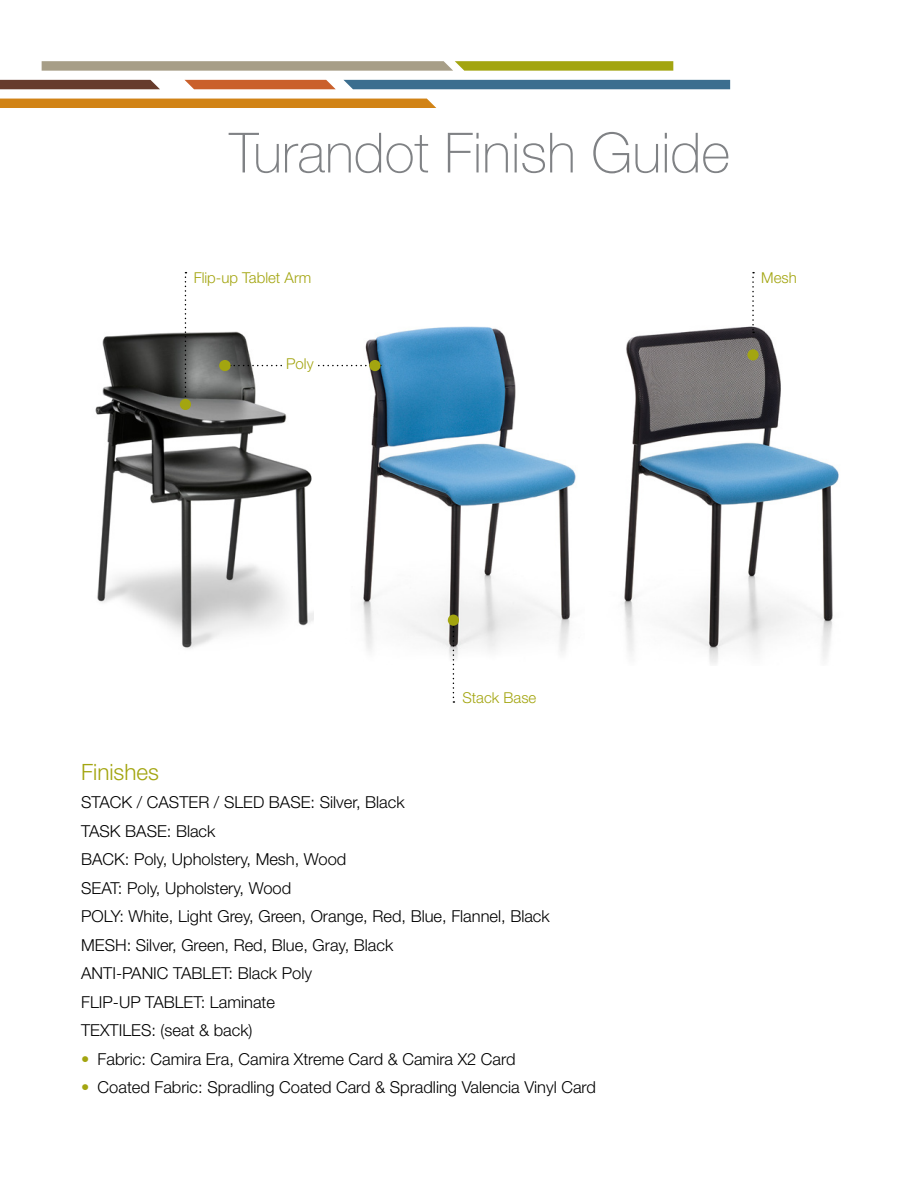
<style>
.page{position:relative;width:918px;height:1188px;background:#fff}
.page>*{position:absolute;margin:0;border:0;box-sizing:border-box;transform-origin:0 0}
.t1{font:100 55.5px "Helvetica Neue LT Std";color:#808285}
.t2{font:300 22.5px "Helvetica Neue LT Std";color:#a3a510}
.t3{font:300 16.5px/28.5px "Helvetica Neue LT Std";color:#000}
.t4{font:300 15px "Helvetica Neue LT Std";color:#a3a510}
.s1{color:#a3a510}
</style>
<div class="page">
<div style="left:0;top:99px;width:436px;height:9px;background:#d18316"></div>
<svg style="left:0;top:80px;width:160px;height:9px"></svg>
<svg style="left:185px;top:80px;width:151px;height:9px"></svg>
<div style="left:343px;top:80px;width:387px;height:9px;background:#3b6e8f"></div>
<svg style="left:42px;top:61px;width:631px;height:10px"></svg>
<img style="left:342px;top:326px;width:234px;height:339px">
<img style="left:623px;top:326px;width:216px;height:338px">
<svg style="left:752px;top:272px;width:2px;height:61px"></svg>
<div style="left:747px;top:349px;width:12px;height:12px;background:#a3a510;border-radius:50%"></div>
<img style="left:95px;top:331px;width:219px;height:318px">
<svg style="left:185px;top:272px;width:1px;height:127px"></svg>
<div style="left:180px;top:399px;width:11px;height:11px;background:#a3a510;border-radius:50%"></div>
<svg style="left:231px;top:365px;width:138px;height:1px"></svg>
<div style="left:219px;top:360px;width:12px;height:11px;background:#a3a510;border-radius:50%"></div>
<div style="left:369px;top:360px;width:12px;height:11px;background:#a3a510;border-radius:50%"></div>
<svg style="left:453px;top:626px;width:1px;height:77px"></svg>
<div style="left:448px;top:615px;width:11px;height:11px;background:#a3a510;border-radius:50%"></div>
<div style="left:282px;top:358px;width:35px;height:13px;background:#fff"></div>
<h1 class="t1" style="left:229px;top:121px;width:502px">Turandot Finish Guide</h1>
<p class="t4" style="left:194px;top:268px;width:119px">Flip-up Tablet Arm</p>
<p class="t4" style="left:286px;top:355px;width:29px">Poly</p>
<p class="t4" style="left:761px;top:268px;width:37px">Mesh</p>
<p class="t4" style="left:462px;top:689px;width:75px">Stack Base</p>
<h2 class="t2" style="left:81px;top:758px;width:79px">Finishes</h2>
<p class="t3" style="left:81px;top:788px;width:470px">STACK / CASTER / SLED BASE: Silver, Black<br>TASK BASE: Black<br>BACK: Poly, Upholstery, Mesh, Wood<br>SEAT: Poly, Upholstery, Wood<br>POLY: White, Light Grey, Green, Orange, Red, Blue, Flannel, Black MESH: Silver, Green, Red, Blue, Gray, Black<br>ANTI-PANIC TABLET: Black Poly<br>FLIP-UP TABLET: Laminate<br>TEXTILES: (seat &amp; back)</p>
<p class="t3" style="left:81px;top:1044px;width:436px"><span class="s1">•</span> Fabric: Camira Era, Camira Xtreme Card &amp; Camira X2 Card</p>
<p class="t3" style="left:81px;top:1073px;width:516px"><span class="s1">•</span> Coated Fabric: Spradling Coated Card &amp; Spradling Valencia Vinyl Card</p>
</div>
